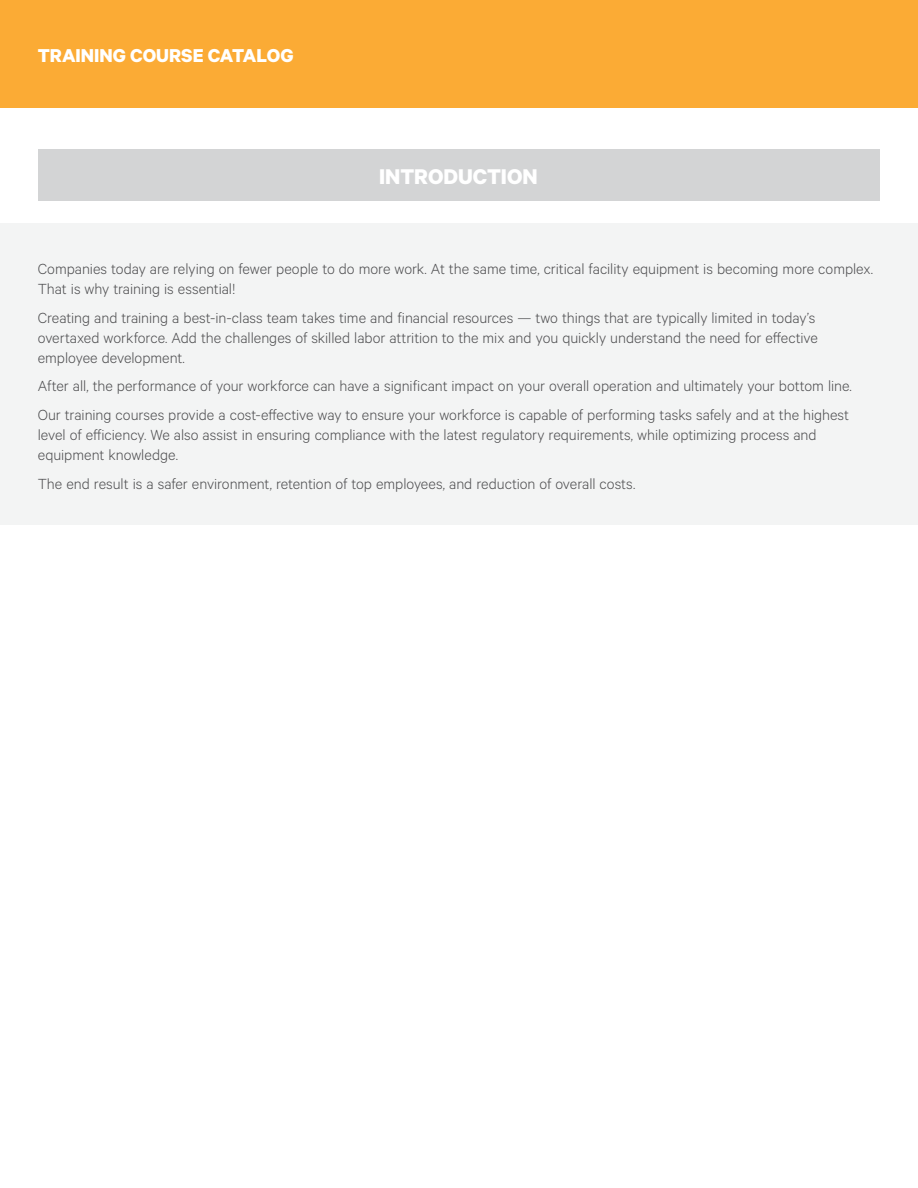
<style>
.page{position:relative;width:918px;height:1188px;background:#fff}
.page>*{position:absolute;margin:0;border:0;box-sizing:border-box;transform-origin:0 0}
.t1{font:700 24px "Calibre";color:#fff}
.t2{font:700 21px "Calibre";color:#fff}
.t3{font:300 16.5px/19.8px "Calibre";letter-spacing:-.005em;color:#4d4d4f}
</style>
<div class="page">
<div style="left:0;top:0;width:918px;height:108px;background:#fbab35"></div>
<div style="left:0;top:224px;width:918px;height:301px;background:#f3f4f4"></div>
<div style="left:38px;top:149px;width:841px;height:52px;background:#d3d4d5"></div>
<p class="t2" style="left:38px;top:43px;width:257px">TRAINING COURSE CATALOG</p>
<h1 class="t1" style="left:379px;top:162px;width:160px">INTRODUCTION</h1>
<p class="t3" style="left:38px;top:259px;width:837px">Companies today are relying on fewer people to do more work. At the same time, critical facility equipment is becoming more complex.<br>That is why training is essential!</p>
<p class="t3" style="left:38px;top:307px;width:782px">Creating and training a best-in-class team takes time and financial resources — two things that are typically limited in today’s overtaxed workforce. Add the challenges of skilled labor attrition to the mix and you quickly understand the need for effective employee development.</p>
<p class="t3" style="left:38px;top:371px;width:816px;line-height:28.8px">After all, the performance of your workforce can have a significant impact on your overall operation and ultimately your bottom line.<br>Our training courses provide a cost-effective way to ensure your workforce is capable of performing tasks safely and at the highest</p>
<p class="t3" style="left:38px;top:424px;width:780px">level of efficiency. We also assist in ensuring compliance with the latest regulatory requirements, while optimizing process and equipment knowledge.</p>
<p class="t3" style="left:38px;top:473px;width:599px">The end result is a safer environment, retention of top employees, and reduction of overall costs.</p>
</div>
